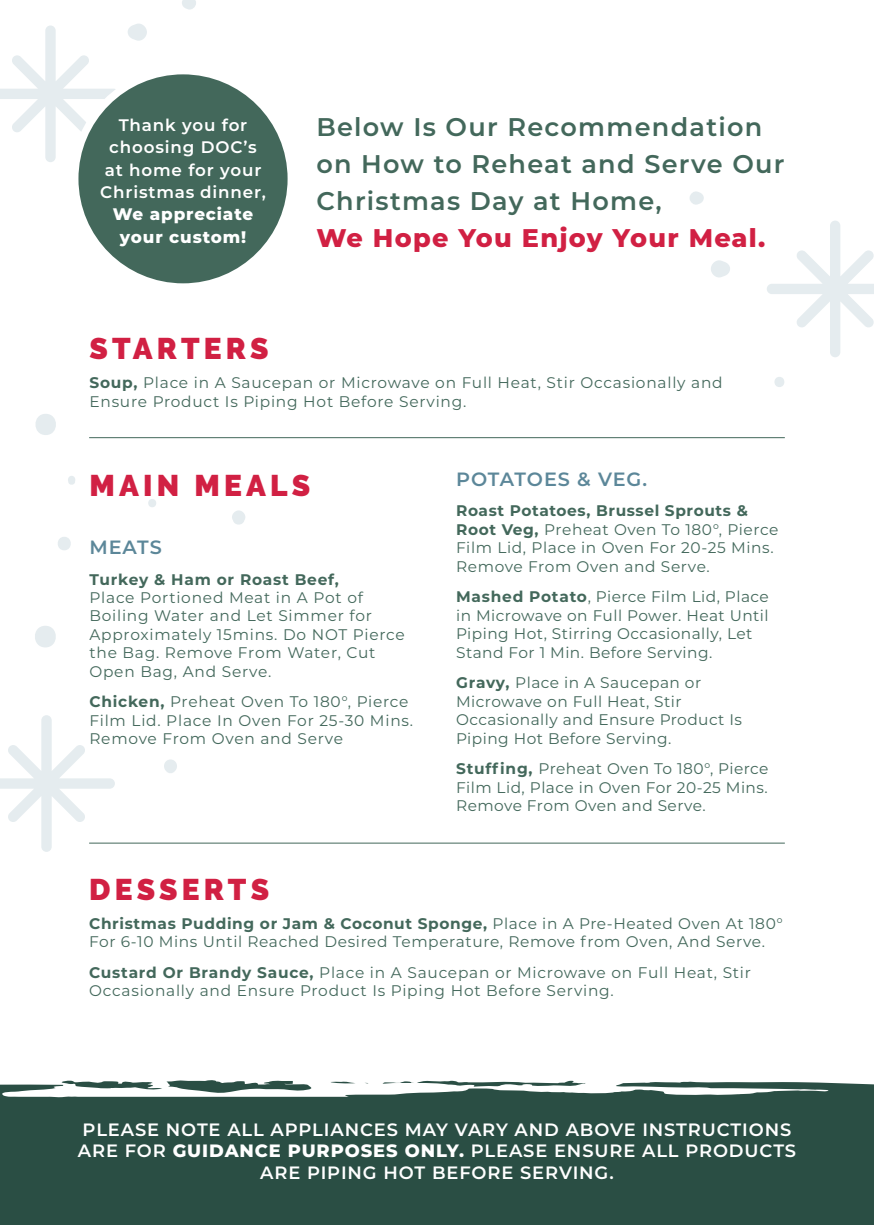
<style>
.page{position:relative;width:874px;height:1225px;background:#fff}
.page>*{position:absolute;margin:0;border:0;box-sizing:border-box;transform-origin:0 0}
.t1{font:900 29.8px "Raleway";letter-spacing:.14em;color:#d12043}
.t2{font:600 25.6px/37.2px "Montserrat";letter-spacing:.05em;color:#43685b}
.t3{font:600 19.2px "Montserrat";letter-spacing:.045em;color:#5c8799}
.t4{font:600 17.8px/21.4px "Montserrat";letter-spacing:.05em;color:#fff;text-align:center}
.t5{font:600 16.8px/22.4px "Montserrat";letter-spacing:.05em;color:#fff;text-align:center}
.t6{font:15.4px/18.4px "Montserrat";letter-spacing:.04em;color:#43685b}
.s1{font-weight:800}
.s2{font-weight:800;color:#d12043}
.s3{font-weight:700}
</style>
<div class="page">
<svg style="left:0;top:25px;width:116px;height:137px"></svg>
<svg style="left:128px;top:23px;width:19px;height:18px"></svg>
<svg style="left:182px;top:0;width:14px;height:10px"></svg>
<svg style="left:35px;top:626px;width:21px;height:21px"></svg>
<svg style="left:232px;top:510px;width:13px;height:15px"></svg>
<svg style="left:58px;top:537px;width:13px;height:13px"></svg>
<svg style="left:68px;top:476px;width:7px;height:9px"></svg>
<svg style="left:35px;top:414px;width:21px;height:21px"></svg>
<svg style="left:148px;top:499px;width:8px;height:8px"></svg>
<svg style="left:0;top:715px;width:115px;height:137px"></svg>
<svg style="left:164px;top:759px;width:13px;height:14px"></svg>
<svg style="left:767px;top:221px;width:106px;height:136px"></svg>
<svg style="left:711px;top:260px;width:18px;height:18px"></svg>
<svg style="left:689px;top:191px;width:14px;height:14px"></svg>
<svg style="left:774px;top:377px;width:10px;height:10px"></svg>
<svg style="left:0;top:1080px;width:873px;height:145px;background:#375950"></svg>
<div style="left:75px;top:71px;width:216px;height:216px;background:#43685b;border-radius:50%"></div>
<div style="left:71px;top:67px;width:224px;height:224px;border:8px solid #fff;border-radius:50%"></div>
<hr style="left:89px;top:437px;width:695px;height:1px;background:#43685b">
<hr style="left:89px;top:842px;width:695px;height:1px;background:#43685b">
<p class="t5" style="left:100px;top:113px;width:167px">Thank you for choosing DOC’s at home for your<br>Christmas dinner,<br><span class="s1">We appreciate your custom!</span></p>
<p class="t2" style="left:316px;top:107px;width:469px">Below Is Our Recommendation on How to Reheat and Serve Our<br>Christmas Day at Home,<br><span class="s2">We Hope You Enjoy Your Meal.</span></p>
<p class="t1" style="left:89px;top:331px;width:180px">STARTERS</p>
<p class="t6" style="left:89px;top:373px;width:634px"><span class="s3">Soup,</span> Place in A Saucepan or Microwave on Full Heat, Stir Occasionally and<br>Ensure Product Is Piping Hot Before Serving.</p>
<p class="t1" style="left:89px;top:468px;width:222px">MAIN MEALS</p>
<p class="t3" style="left:89px;top:533px;width:74px">MEATS</p>
<p class="t6" style="left:89px;top:569px;width:316px"><span class="s3">Turkey &amp; Ham or Roast Beef,<br></span>Place Portioned Meat in A Pot of<br>Boiling Water and Let Simmer for<br>Approximately 15mins. Do NOT Pierce the Bag. Remove From Water, Cut<br>Open Bag, And Serve.</p>
<p class="t6" style="left:89px;top:692px;width:325px"><span class="s3">Chicken,</span> Preheat Oven To 180°, Pierce<br>Film Lid. Place In Oven For 25-30 Mins.<br>Remove From Oven and Serve</p>
<p class="t3" style="left:456px;top:466px;width:192px">POTATOES &amp; VEG.</p>
<p class="t6" style="left:456px;top:501px;width:324px"><span class="s3">Roast Potatoes, Brussel Sprouts &amp; Root Veg,</span> Preheat Oven To 180°, Pierce Film Lid, Place in Oven For 20-25 Mins.<br>Remove From Oven and Serve.</p>
<p class="t6" style="left:456px;top:587px;width:314px"><span class="s3">Mashed Potato</span>, Pierce Film Lid, Place in Microwave on Full Power. Heat Until Piping Hot, Stirring Occasionally, Let Stand For 1 Min. Before Serving.</p>
<p class="t6" style="left:456px;top:673px;width:287px"><span class="s3">Gravy,</span> Place in A Saucepan or<br>Microwave on Full Heat, Stir<br>Occasionally and Ensure Product Is<br>Piping Hot Before Serving.</p>
<p class="t6" style="left:456px;top:759px;width:314px;text-align:justify"><span class="s3">Stuffing,</span> Preheat Oven To 180°, Pierce Film Lid, Place in Oven For 20-25 Mins.<br>Remove From Oven and Serve.</p>
<p class="t1" style="left:89px;top:871px;width:181px">DESSERTS</p>
<p class="t6" style="left:89px;top:913px;width:695px"><span class="s3">Christmas Pudding or Jam &amp; Coconut Sponge,</span> Place in A Pre-Heated Oven At 180°<br>For 6-10 Mins Until Reached Desired Temperature, Remove from Oven, And Serve.</p>
<p class="t6" style="left:89px;top:962px;width:663px"><span class="s3">Custard Or Brandy Sauce,</span> Place in A Saucepan or Microwave on Full Heat, Stir<br>Occasionally and Ensure Product Is Piping Hot Before Serving.</p>
<p class="t4" style="left:78px;top:1118px;width:719px">PLEASE NOTE ALL APPLIANCES MAY VARY AND ABOVE INSTRUCTIONS<br>ARE FOR <span class="s1">GUIDANCE PURPOSES ONLY.</span> PLEASE ENSURE ALL PRODUCTS<br>ARE PIPING HOT BEFORE SERVING.</p>
</div>
